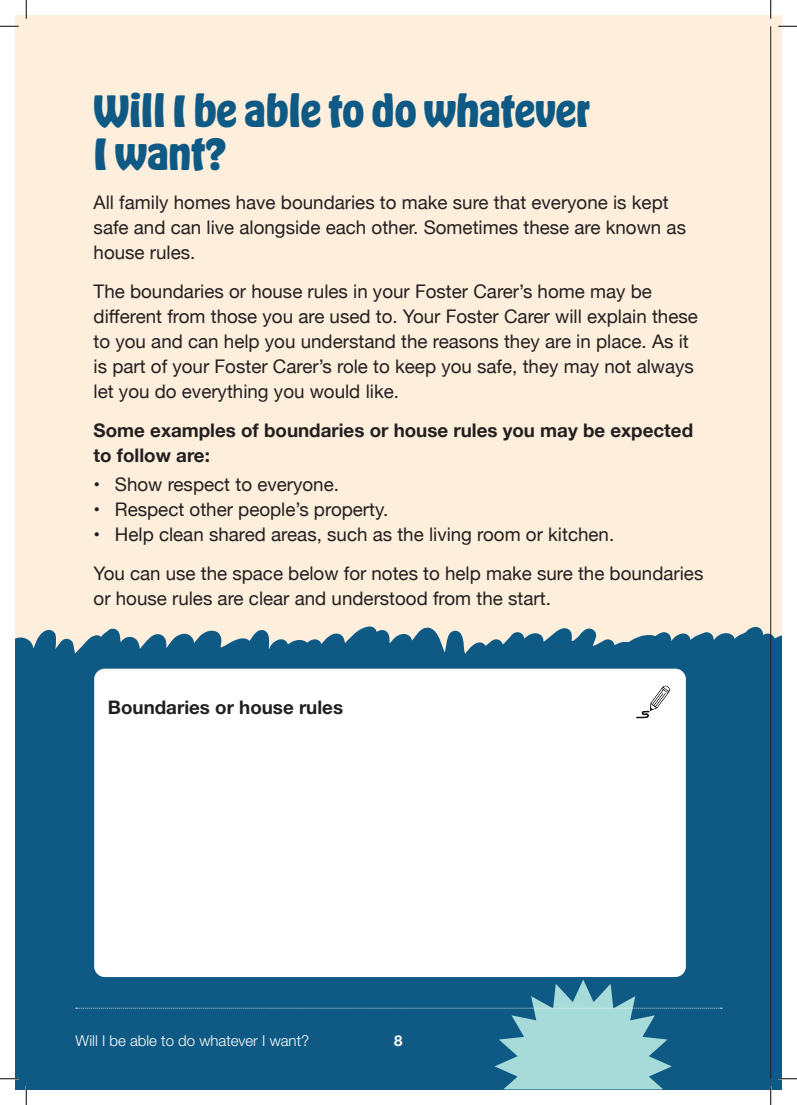
<style>
.page{position:relative;width:797px;height:1105px;background:#fff}
.page>*{position:absolute;margin:0;border:0;box-sizing:border-box;transform-origin:0 0}
.t1{font:700 41.25px/42.5px "Hobeaux";color:#0f5a84}
.t2{font:18.75px/25px "Helvetica Neue";color:#231f20}
.t3{font:700 18.75px/25px "Helvetica Neue";color:#231f20}
.t4{font:700 18.75px "Helvetica Neue LT Std";color:#231f20}
.t5{font:300 15px "Helvetica Neue LT Std";color:#fff}
.t6{font:700 15px "Helvetica Neue LT Std";color:#fff}
</style>
<div class="page">
<div style="left:16px;top:16px;width:765px;height:1073px;background:#feefdd"></div>
<svg style="left:16px;top:535px;width:765px;height:554px"></svg>
<div style="left:94px;top:669px;width:592px;height:308px;background:#fff;border-radius:11px"></div>
<img style="left:636px;top:685px;width:34px;height:34px">
<hr style="left:770px;top:26px;width:1px;height:1053px;background:#231f20">
<svg style="left:76px;top:979px;width:646px;height:110px;background:#297093"></svg>
<svg style="left:0;top:25px;width:19px;height:2px"></svg>
<svg style="left:778px;top:25px;width:19px;height:2px"></svg>
<svg style="left:0;top:1078px;width:19px;height:1px"></svg>
<svg style="left:778px;top:1078px;width:19px;height:1px"></svg>
<svg style="left:25px;top:0;width:2px;height:19px"></svg>
<svg style="left:25px;top:1086px;width:2px;height:19px"></svg>
<svg style="left:770px;top:0;width:1px;height:19px"></svg>
<svg style="left:770px;top:1086px;width:1px;height:19px"></svg>
<h1 class="t1" style="left:94px;top:88px;width:498px">Will I be able to do whatever<br>I want?</h1>
<p class="t2" style="left:94px;top:191px;width:594px">All family homes have boundaries to make sure that everyone is kept safe and can live alongside each other. Sometimes these are known as house rules.</p>
<p class="t2" style="left:94px;top:280px;width:605px">The boundaries or house rules in your Foster Carer’s home may be different from those you are used to. Your Foster Carer will explain these to you and can help you understand the reasons they are in place. As it is part of your Foster Carer’s role to keep you safe, they may not always let you do everything you would like.</p>
<p class="t3" style="left:94px;top:419px;width:601px">Some examples of boundaries or house rules you may be expected to follow are:</p>
<p class="t2" style="left:94px;top:473px;width:247px">• Show respect to everyone.</p>
<p class="t2" style="left:94px;top:498px;width:296px">• Respect other people’s property.</p>
<p class="t2" style="left:94px;top:516px;width:611px;line-height:39.1px">• Help clean shared areas, such as the living room or kitchen.<br>You can use the space below for notes to help make sure the boundaries</p>
<p class="t2" style="left:94px;top:587px;width:459px">or house rules are clear and understood from the start.</p>
<p class="t4" style="left:108px;top:696px;width:237px">Boundaries or house rules</p>
<p class="t5" style="left:76px;top:1031px;width:235px">Will I be able to do whatever I want?</p>
<p class="t6" style="left:394px;top:1031px;width:10px">8</p>
</div>
